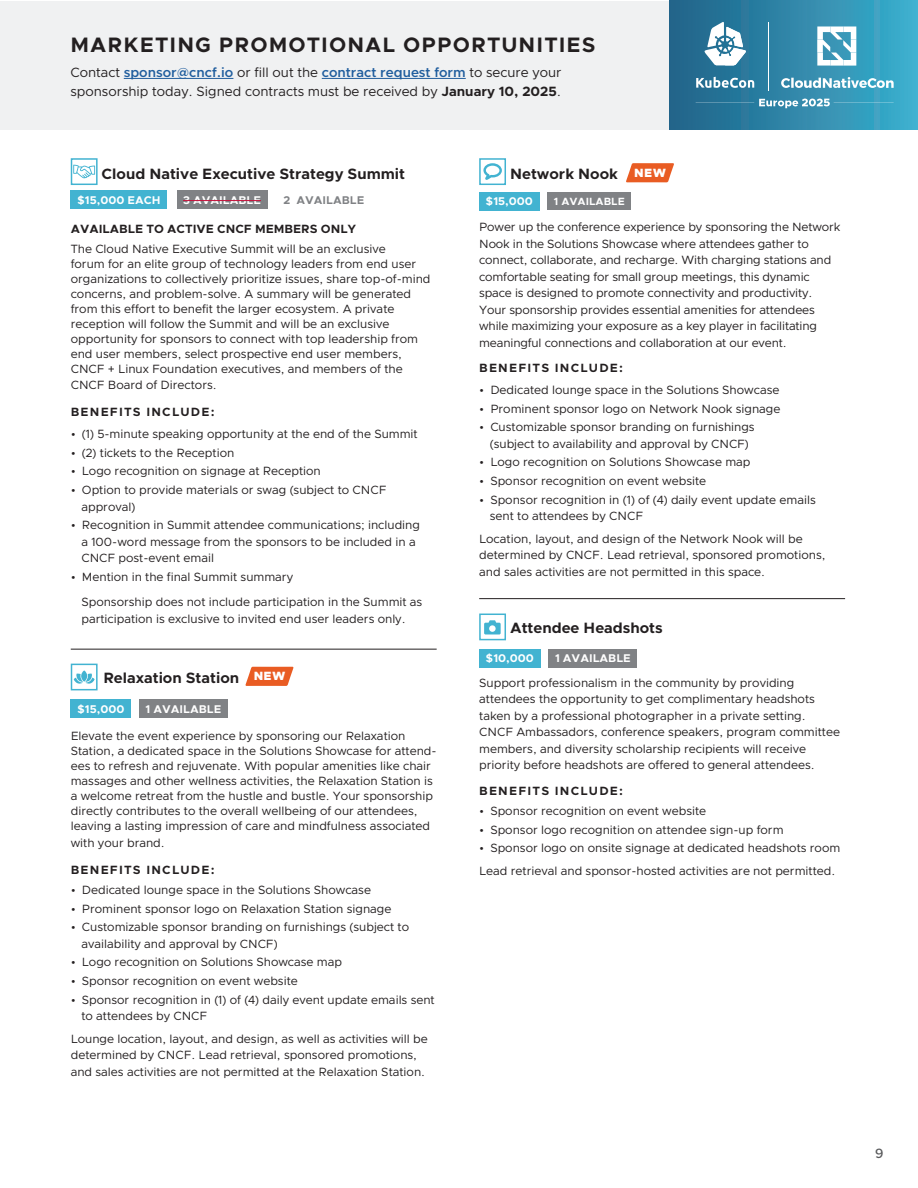
<style>
.page{position:relative;width:918px;height:1188px;background:#fff}
.page>*{position:absolute;margin:0;border:0;box-sizing:border-box;transform-origin:0 0}
.t1{font:700 21px "Clarity City";letter-spacing:.05em;color:#231f20}
.t2{font:700 15px "Clarity City";color:#231f20}
.t3{font:13.5px/19.5px "Clarity City";color:#231f20}
.t4{font:500 13.5px "Clarity City";color:#57585a}
.t5{font:12px/16.5px "Clarity City";color:#231f20}
.t6{font:700 12px "Clarity City";letter-spacing:.1em;color:#231f20}
.t7{font:900 12px "Clarity City";letter-spacing:.025em;color:#fff}
.t8{font:700 11.25px "Clarity City";color:#fff}
.t9{font:700 11.25px "Clarity City";color:#808285}
.t10{font:700 10.5px "Clarity City";color:#fff}
.s1{font-weight:600;color:#215e9e}
.s2{font-weight:700}
</style>
<div class="page">
<hr style="left:71px;top:649px;width:366px;height:1px;background:#231f20">
<div style="left:71px;top:158px;width:27px;height:27px;border:2px solid #42b3d1"></div>
<div style="left:71px;top:191px;width:96px;height:18px;background:#42b3d1"></div>
<div style="left:177px;top:191px;width:90px;height:18px;background:#808285"></div>
<hr style="left:183px;top:200px;width:78px;height:1px;background:#c5133d">
<div style="left:71px;top:699px;width:60px;height:19px;background:#42b3d1"></div>
<div style="left:139px;top:699px;width:89px;height:19px;background:#808285"></div>
<hr style="left:479px;top:598px;width:366px;height:1px;background:#231f20">
<div style="left:479px;top:158px;width:27px;height:27px;border:2px solid #42b3d1"></div>
<svg style="left:483px;top:163px;width:19px;height:17px"></svg>
<div style="left:479px;top:192px;width:60px;height:18px;background:#42b3d1"></div>
<div style="left:548px;top:192px;width:83px;height:18px;background:#808285"></div>
<div style="left:479px;top:614px;width:27px;height:26px;border:2px solid #42b3d1"></div>
<svg style="left:484px;top:620px;width:17px;height:14px"></svg>
<div style="left:479px;top:649px;width:61px;height:18px;background:#42b3d1"></div>
<div style="left:549px;top:649px;width:88px;height:18px;background:#808285"></div>
<div style="left:71px;top:664px;width:27px;height:26px;border:2px solid #42b3d1"></div>
<svg style="left:74px;top:673px;width:21px;height:11px"></svg>
<svg style="left:81px;top:670px;width:6px;height:12px"></svg>
<svg style="left:73px;top:164px;width:22px;height:15px"></svg>
<svg style="left:245px;top:667px;width:49px;height:19px"></svg>
<div style="left:254px;top:672px;width:29px;height:10px;background:#e95c23"></div>
<svg style="left:626px;top:163px;width:48px;height:19px"></svg>
<div style="left:634px;top:168px;width:30px;height:11px;background:#e95c23"></div>
<div style="left:0;top:1px;width:691px;height:128px;background:#f0f1f2"></div>
<div style="left:669px;top:0;width:248px;height:129px;background:linear-gradient(to right,#216287,#3fb0ce)"></div>
<svg style="left:696px;top:77px;width:58px;height:11px"></svg>
<svg style="left:704px;top:21px;width:42px;height:44px"></svg>
<svg style="left:817px;top:26px;width:39px;height:40px"></svg>
<svg style="left:781px;top:77px;width:113px;height:11px"></svg>
<hr style="left:768px;top:22px;width:1px;height:68px;background:#fff">
<hr style="left:834px;top:103px;width:60px;height:1px;background:#fff">
<hr style="left:696px;top:103px;width:58px;height:1px;background:#fff">
<svg style="left:759px;top:99px;width:71px;height:9px"></svg>
<hr style="left:124px;top:78px;width:109px;height:1px;background:#215e9e">
<hr style="left:322px;top:78px;width:144px;height:1px;background:#215e9e">
<p class="t1" style="left:70px;top:31px;width:527px">MARKETING PROMOTIONAL OPPORTUNITIES</p>
<p class="t3" style="left:70px;top:62px;width:493px">Contact <span class="s1">sponsor@cncf.io</span> or fill out the <span class="s1">contract request form</span> to secure your sponsorship today. Signed contracts must be received by <span class="s2">January 10, 2025</span>.</p>
<p class="t2" style="left:102px;top:164px;width:305px">Cloud Native Executive Strategy Summit</p>
<p class="t8" style="left:77px;top:193px;width:85px">$15,000 EACH</p>
<p class="t8" style="left:183px;top:193px;width:79px">3 AVAILABLE</p>
<p class="t9" style="left:283px;top:193px;width:82px">2 AVAILABLE</p>
<p class="t5" style="left:71px;top:219px;width:316px;line-height:19.6px"><span class="s2">AVAILABLE TO ACTIVE CNCF MEMBERS ONLY<br></span>The Cloud Native Executive Summit will be an exclusive</p>
<p class="t5" style="left:71px;top:256px;width:361px;line-height:15px">forum for an elite group of technology leaders from end user organizations to collectively prioritize issues, share top-of-mind concerns, and problem-solve. A summary will be generated from this effort to benefit the larger ecosystem. A private reception will follow the Summit and will be an exclusive opportunity for sponsors to connect with top leadership from end user members, select prospective end user members, CNCF + Linux Foundation executives, and members of the</p>
<p class="t5" style="left:71px;top:377px;width:147px">CNCF Board of Directors.</p>
<p class="t6" style="left:71px;top:405px;width:145px">BENEFITS INCLUDE:</p>
<p class="t5" style="left:71px;top:426px;width:348px">• (1) 5-minute speaking opportunity at the end of the Summit</p>
<p class="t5" style="left:71px;top:444px;width:165px">• (2) tickets to the Reception</p>
<p class="t5" style="left:71px;top:463px;width:251px">• Logo recognition on signage at Reception</p>
<p class="t5" style="left:81px;top:482px;width:307px;text-indent:-11px">• Option to provide materials or swag (subject to CNCF approval)</p>
<p class="t5" style="left:81px;top:517px;width:340px;text-indent:-11px">• Recognition in Summit attendee communications; including a 100-word message from the sponsors to be included in a<br>CNCF post-event email</p>
<p class="t5" style="left:81px;top:564px;width:343px;line-height:25.5px;text-indent:-11px">• Mention in the final Summit summary<br>Sponsorship does not include participation in the Summit as</p>
<p class="t5" style="left:81px;top:610px;width:326px">participation is exclusive to invited end user leaders only.</p>
<p class="t7" style="left:254px;top:668px;width:33px">NEW</p>
<p class="t2" style="left:103px;top:669px;width:137px">Relaxation Station</p>
<p class="t8" style="left:77px;top:702px;width:49px">$15,000</p>
<p class="t8" style="left:146px;top:702px;width:77px">1 AVAILABLE</p>
<p class="t5" style="left:71px;top:729px;width:367px;line-height:15px">Elevate the event experience by sponsoring our Relaxation Station, a dedicated space in the Solutions Showcase for attend&shy;ees to refresh and rejuvenate. With popular amenities like chair massages and other wellness activities, the Relaxation Station is a welcome retreat from the hustle and bustle. Your sponsorship directly contributes to the overall wellbeing of our attendees, leaving a lasting impression of care and mindfulness associated</p>
<p class="t5" style="left:71px;top:834px;width:96px">with your brand.</p>
<p class="t6" style="left:71px;top:862px;width:145px">BENEFITS INCLUDE:</p>
<p class="t5" style="left:71px;top:882px;width:302px">• Dedicated lounge space in the Solutions Showcase</p>
<p class="t5" style="left:71px;top:900px;width:322px">• Prominent sponsor logo on Relaxation Station signage</p>
<p class="t5" style="left:81px;top:919px;width:329px;text-indent:-11px">• Customizable sponsor branding on furnishings (subject to availability and approval by CNCF)</p>
<p class="t5" style="left:71px;top:954px;width:273px">• Logo recognition on Solutions Showcase map</p>
<p class="t5" style="left:71px;top:973px;width:229px">• Sponsor recognition on event website</p>
<p class="t5" style="left:81px;top:991px;width:355px;text-indent:-11px">• Sponsor recognition in (1) of (4) daily event update emails sent to attendees by CNCF</p>
<p class="t5" style="left:71px;top:1030px;width:359px">Lounge location, layout, and design, as well as activities will be determined by CNCF. Lead retrieval, sponsored promotions, and sales activities are not permitted at the Relaxation Station.</p>
<p class="t7" style="left:634px;top:165px;width:33px">NEW</p>
<p class="t2" style="left:510px;top:164px;width:110px">Network Nook</p>
<p class="t8" style="left:486px;top:194px;width:49px">$15,000</p>
<p class="t10" style="left:554px;top:195px;width:72px">1 AVAILABLE</p>
<p class="t5" style="left:479px;top:219px;width:363px">Power up the conference experience by sponsoring the Network Nook in the Solutions Showcase where attendees gather to connect, collaborate, and recharge. With charging stations and comfortable seating for small group meetings, this dynamic space is designed to promote connectivity and productivity.<br>Your sponsorship provides essential amenities for attendees while maximizing your exposure as a key player in facilitating meaningful connections and collaboration at our event.</p>
<p class="t6" style="left:479px;top:360px;width:145px">BENEFITS INCLUDE:</p>
<p class="t5" style="left:479px;top:382px;width:302px">• Dedicated lounge space in the Solutions Showcase</p>
<p class="t5" style="left:479px;top:400px;width:303px">• Prominent sponsor logo on Network Nook signage</p>
<p class="t5" style="left:479px;top:419px;width:277px;text-align:center">• Customizable sponsor branding on furnishings (subject to availability and approval by CNCF)</p>
<p class="t5" style="left:479px;top:454px;width:273px">• Logo recognition on Solutions Showcase map</p>
<p class="t5" style="left:479px;top:473px;width:229px">• Sponsor recognition on event website</p>
<p class="t5" style="left:490px;top:491px;width:328px;text-indent:-11px">• Sponsor recognition in (1) of (4) daily event update emails sent to attendees by CNCF</p>
<p class="t5" style="left:479px;top:530px;width:348px">Location, layout, and design of the Network Nook will be determined by CNCF. Lead retrieval, sponsored promotions, and sales activities are not permitted in this space.</p>
<p class="t2" style="left:510px;top:618px;width:154px">Attendee Headshots</p>
<p class="t8" style="left:486px;top:651px;width:50px">$10,000</p>
<p class="t8" style="left:555px;top:651px;width:77px">1 AVAILABLE</p>
<p class="t5" style="left:479px;top:674px;width:362px">Support professionalism in the community by providing attendees the opportunity to get complimentary headshots taken by a professional photographer in a private setting.<br>CNCF Ambassadors, conference speakers, program committee members, and diversity scholarship recipients will receive priority before headshots are offered to general attendees.</p>
<p class="t6" style="left:479px;top:783px;width:145px">BENEFITS INCLUDE:</p>
<p class="t5" style="left:479px;top:803px;width:229px">• Sponsor recognition on event website</p>
<p class="t5" style="left:479px;top:821px;width:306px">• Sponsor logo recognition on attendee sign-up form</p>
<p class="t5" style="left:479px;top:837px;width:363px;line-height:22.5px">• Sponsor logo on onsite signage at dedicated headshots room<br>Lead retrieval and sponsor-hosted activities are not permitted.</p>
<p class="t4" style="left:875px;top:1145px;width:10px">9</p>
</div>
